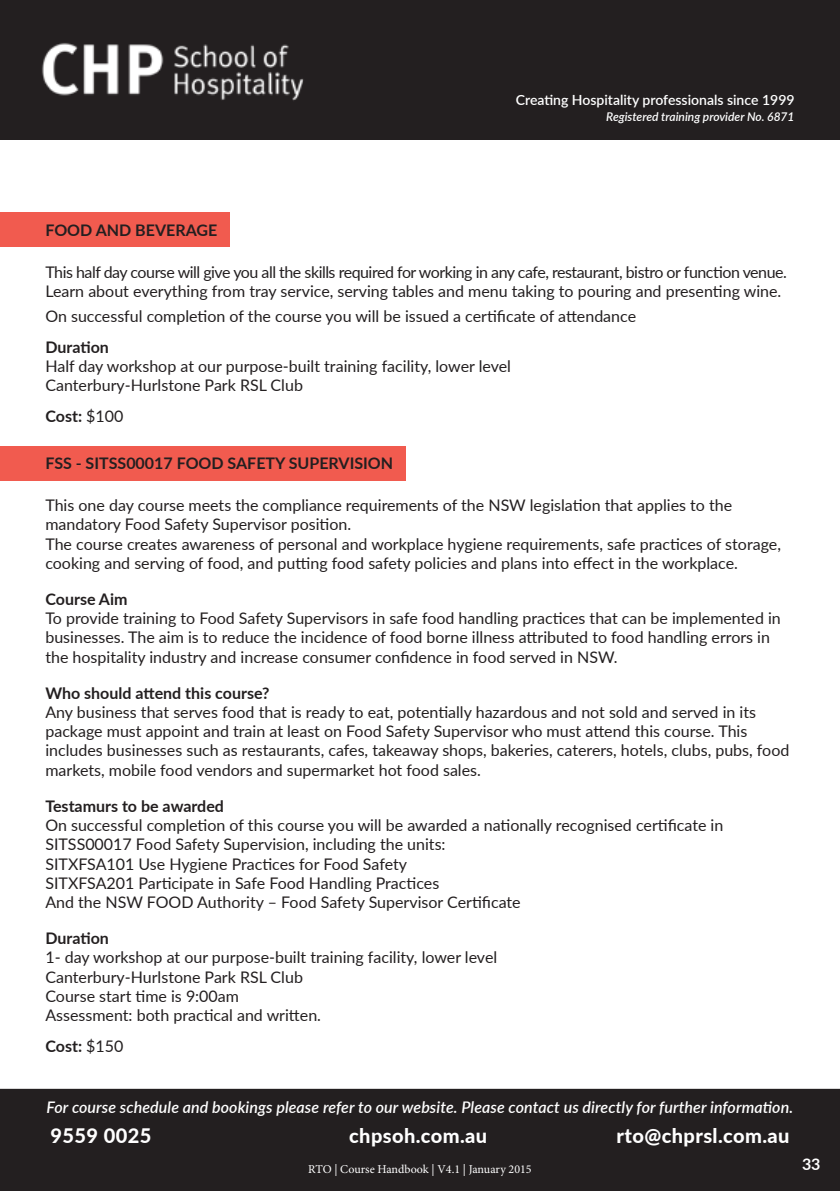
<style>
.page{position:relative;width:840px;height:1191px;background:#fff}
.page>*{position:absolute;margin:0;border:0;box-sizing:border-box;transform-origin:0 0}
.t1{font:800 20px "Lato";letter-spacing:.02em;color:#fff}
.t2{font:16px/19.2px "Lato";color:#231f20}
.t3{font:16px/19.2px "Lato";letter-spacing:-.03em;color:#231f20}
.t4{font:700 16px "Lato";color:#231f20}
.t5{font:italic 600 16px "Lato";letter-spacing:.005em;color:#fff}
.t6{font:700 16px "Lato";color:#fff}
.t7{font:600 14px "Lato";color:#fff}
.t8{font:12px "Minion Pro";letter-spacing:-.005em;color:#fff}
.t9{font:italic 600 12px "Lato";color:#fff}
.s1{font-weight:400}
</style>
<div class="page">
<div style="left:0;top:213px;width:230px;height:34px;background:#f15b4f"></div>
<div style="left:0;top:446px;width:405px;height:34px;background:#f15b4f"></div>
<div style="left:0;top:0;width:839px;height:139px;background:#231f20"></div>
<img style="left:42px;top:43px;width:262px;height:58px">
<div style="left:0;top:1089px;width:839px;height:102px;background:#231f20"></div>
<p class="t7" style="left:515px;top:90px;width:280px">Creating Hospitality professionals since 1999</p>
<p class="t9" style="left:606px;top:108px;width:190px">Registered training provider No. 6871</p>
<p class="t4" style="left:45px;top:219px;width:173px">FOOD AN D BEVERAGE</p>
<p class="t3" style="left:45px;top:262px;width:742px">This half day course will give you all the skills required for working in any cafe, restaurant, bistro or function venue.<br>Learn about everything from tray service, serving tables and menu taking to pouring and presenting wine.</p>
<p class="t2" style="left:45px;top:306px;width:592px">On successful completion of the course you will be issued a certificate of attendance</p>
<p class="t4" style="left:45px;top:335px;width:65px">Duration</p>
<p class="t2" style="left:45px;top:356px;width:467px">Half day workshop at our purpose-built training facility, lower level<br>Canterbury-Hurlstone Park RSL Club</p>
<p class="t4" style="left:45px;top:404px;width:79px">Cost: <span class="s1">$100</span></p>
<p class="t4" style="left:45px;top:452px;width:335px">FSS - SITSS00017 FOO D SAFETY SUPERVISION</p>
<p class="t2" style="left:45px;top:495px;width:736px">This one day course meets the compliance requirements of the NSW legislation that applies to the mandatory Food Safety Supervisor position.<br>The course creates awareness of personal and workplace hygiene requirements, safe practices of storage, cooking and serving of food, and putting food safety policies and plans into effect in the workplace.</p>
<p class="t4" style="left:45px;top:587px;width:84px">Course Aim</p>
<p class="t2" style="left:45px;top:608px;width:736px">To provide training to Food Safety Supervisors in safe food handling practices that can be implemented in businesses. The aim is to reduce the incidence of food borne illness attributed to food handling errors in the hospitality industry and increase consumer confidence in food served in NSW.</p>
<p class="t4" style="left:45px;top:681px;width:225px">Who should attend this course?</p>
<p class="t2" style="left:45px;top:702px;width:745px">Any business that serves food that is ready to eat, potentially hazardous and not sold and served in its package must appoint and train at least on Food Safety Supervisor who must attend this course. This includes businesses such as restaurants, cafes, takeaway shops, bakeries, caterers, hotels, clubs, pubs, food markets, mobile food vendors and supermarket hot food sales.</p>
<p class="t4" style="left:45px;top:794px;width:180px">Testamurs to be awarded</p>
<p class="t2" style="left:45px;top:815px;width:679px">On successful completion of this course you will be awarded a nationally recognised certificate in SITSS00017 Food Safety Supervision, including the units:<br>SITXFSA101 Use Hygiene Practices for Food Safety<br>SITXFSA201 Participate in Safe Food Handling Practices<br>And the NSW FOOD Authority – Food Safety Supervisor Certificate</p>
<p class="t4" style="left:45px;top:926px;width:65px">Duration</p>
<p class="t2" style="left:45px;top:947px;width:453px">1- day workshop at our purpose-built training facility, lower level Canterbury-Hurlstone Park RSL Club<br>Course start time is 9:00am<br>Assessment: both practical and written.</p>
<p class="t4" style="left:45px;top:1034px;width:79px">Cost: <span class="s1">$150</span></p>
<p class="t5" style="left:47px;top:1095px;width:747px">For course schedule and bookings please refer to our website. Please contact us directly for further information.</p>
<p class="t1" style="left:50px;top:1120px;width:102px">9559 0025</p>
<p class="t1" style="left:349px;top:1120px;width:139px">chpsoh.com.au</p>
<p class="t1" style="left:616px;top:1120px;width:174px">rto@chprsl.com.au</p>
<p class="t8" style="left:308px;top:1160px;width:225px">RTO | Course Handbook | V4.1 | January 2015</p>
<p class="t8" style="left:261px;top:1160px;width:319px">RTO | ADM Handbooks | Course Handbook | V4.1 | January 2015</p>
<p class="t6" style="left:801px;top:1151px;width:20px">33</p>
</div>
